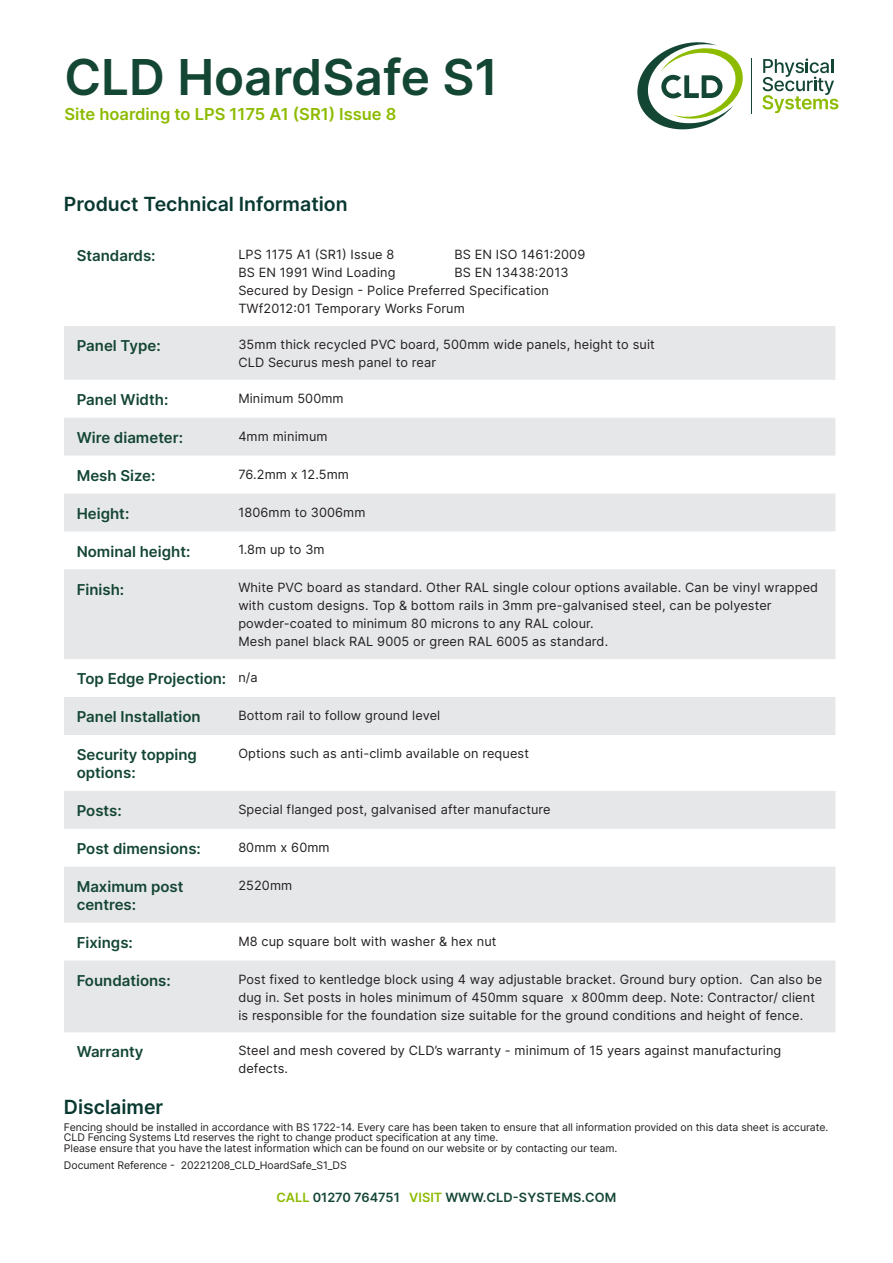
<style>
.page{position:relative;width:893px;height:1263px;background:#fff}
.page>*{position:absolute;margin:0;border:0;box-sizing:border-box;transform-origin:0 0}
.Heading_-_INTER{font:600 49.5px "Inter";color:#144634}
.Section_Header_-_INT{font:600 19.5px "Inter";color:#083830}
.Subheading_-_INTER_S{font:600 16.5px "Inter";color:#8dbb00}
.Table_Bold_-_INTER_S{font:600 15px/18px "Inter";color:#144634}
.Body_-_INTER_LIGHT{font:12.75px/18px "Inter";letter-spacing:.01em;color:#231f20}
.t1{font:600 12.75px "Inter";color:#144634}
.Smallprint{font:10.5px "Inter";letter-spacing:-.005em;color:#231f20}
.s1{color:#8dbb00}
</style>
<div class="page">
<svg style="left:762px;top:58px;width:76px;height:55px"></svg>
<hr style="left:751px;top:58px;width:1px;height:56px;background:#144634">
<svg style="left:637px;top:42px;width:106px;height:88px"></svg>
<svg style="left:64px;top:326px;width:771px;height:706px;fill:#e6e7e9"></svg>
<p class="Heading_-_INTER" style="left:64px;top:41px;width:435px">CLD HoardSafe S1</p>
<p class="Subheading_-_INTER_S" style="left:64px;top:102px;width:334px">Site hoarding to LPS 1175 A1 (SR1) Issue 8</p>
<p class="Section_Header_-_INT" style="left:64px;top:190px;width:285px">Product Technical Information</p>
<p class="Table_Bold_-_INTER_S" style="left:77px;top:247px;width:80px">Standards:</p>
<p class="Body_-_INTER_LIGHT" style="left:238px;top:245px;width:158px">LPS 1175 A1 (SR1) Issue 8</p>
<p class="Body_-_INTER_LIGHT" style="left:454px;top:245px;width:132px">BS EN ISO 1461:2009</p>
<p class="Body_-_INTER_LIGHT" style="left:238px;top:263px;width:159px">BS EN 1991 Wind Loading</p>
<p class="Body_-_INTER_LIGHT" style="left:454px;top:263px;width:116px">BS EN 13438:2013</p>
<p class="Body_-_INTER_LIGHT" style="left:238px;top:281px;width:312px">Secured by Design - Police Preferred Specification</p>
<p class="Body_-_INTER_LIGHT" style="left:238px;top:299px;width:228px">TWf2012:01 Temporary Works Forum</p>
<p class="Table_Bold_-_INTER_S" style="left:77px;top:336px;width:86px">Panel Type:</p>
<p class="Body_-_INTER_LIGHT" style="left:238px;top:335px;width:418px">35mm thick recycled PVC board, 500mm wide panels, height to suit</p>
<p class="Body_-_INTER_LIGHT" style="left:238px;top:353px;width:199px">CLD Securus mesh panel to rear</p>
<p class="Table_Bold_-_INTER_S" style="left:77px;top:390px;width:93px">Panel Width:</p>
<p class="Body_-_INTER_LIGHT" style="left:238px;top:389px;width:107px">Minimum 500mm</p>
<p class="Table_Bold_-_INTER_S" style="left:77px;top:428px;width:108px">Wire diameter:</p>
<p class="Body_-_INTER_LIGHT" style="left:238px;top:427px;width:91px">4mm minimum</p>
<p class="Table_Bold_-_INTER_S" style="left:77px;top:466px;width:80px">Mesh Size:</p>
<p class="Body_-_INTER_LIGHT" style="left:238px;top:465px;width:112px">76.2mm x 12.5mm</p>
<p class="Table_Bold_-_INTER_S" style="left:77px;top:504px;width:54px">Height:</p>
<p class="Body_-_INTER_LIGHT" style="left:238px;top:503px;width:129px">1806mm to 3006mm</p>
<p class="Table_Bold_-_INTER_S" style="left:77px;top:542px;width:115px">Nominal height:</p>
<p class="Body_-_INTER_LIGHT" style="left:238px;top:540px;width:88px">1.8m up to 3m</p>
<p class="Table_Bold_-_INTER_S" style="left:77px;top:580px;width:49px">Finish:</p>
<p class="Body_-_INTER_LIGHT" style="left:238px;top:578px;width:581px">White PVC board as standard. Other RAL single colour options available. Can be vinyl wrapped with custom designs. Top &amp; bottom rails in 3mm pre-galvanised steel, can be polyester powder-coated to minimum 80 microns to any RAL colour.<br>Mesh panel black RAL 9005 or green RAL 6005 as standard.</p>
<p class="Table_Bold_-_INTER_S" style="left:77px;top:669px;width:151px">Top Edge Projection:</p>
<p class="Body_-_INTER_LIGHT" style="left:238px;top:668px;width:21px">n/a</p>
<p class="Table_Bold_-_INTER_S" style="left:77px;top:707px;width:125px">Panel Installation</p>
<p class="Body_-_INTER_LIGHT" style="left:238px;top:706px;width:203px">Bottom rail to follow ground level</p>
<p class="Table_Bold_-_INTER_S" style="left:77px;top:745px;width:122px">Security topping options:</p>
<p class="Body_-_INTER_LIGHT" style="left:238px;top:744px;width:292px">Options such as anti-climb available on request</p>
<p class="Table_Bold_-_INTER_S" style="left:77px;top:801px;width:47px">Posts:</p>
<p class="Body_-_INTER_LIGHT" style="left:238px;top:800px;width:314px">Special flanged post, galvanised after manufacture</p>
<p class="Table_Bold_-_INTER_S" style="left:77px;top:839px;width:126px">Post dimensions:</p>
<p class="Body_-_INTER_LIGHT" style="left:238px;top:838px;width:93px">80mm x 60mm</p>
<p class="Table_Bold_-_INTER_S" style="left:77px;top:877px;width:108px">Maximum post centres:</p>
<p class="Body_-_INTER_LIGHT" style="left:238px;top:876px;width:55px">2520mm</p>
<p class="Table_Bold_-_INTER_S" style="left:77px;top:933px;width:58px">Fixings:</p>
<p class="Body_-_INTER_LIGHT" style="left:238px;top:932px;width:260px">M8 cup square bolt with washer &amp; hex nut</p>
<p class="Table_Bold_-_INTER_S" style="left:77px;top:971px;width:96px">Foundations:</p>
<p class="Body_-_INTER_LIGHT" style="left:238px;top:970px;width:585px">Post fixed to kentledge block using 4 way adjustable bracket. Ground bury option. Can also be dug in. Set posts in holes minimum of 450mm square x 800mm deep. Note: Contractor/ client is responsible for the foundation size suitable for the ground conditions and height of fence.</p>
<p class="Table_Bold_-_INTER_S" style="left:77px;top:1043px;width:68px">Warranty</p>
<p class="Body_-_INTER_LIGHT" style="left:238px;top:1041px;width:545px">Steel and mesh covered by CLD’s warranty - minimum of 15 years against manufacturing defects.</p>
<p class="Section_Header_-_INT" style="left:64px;top:1093px;width:101px">Disclaimer</p>
<p class="Smallprint" style="left:64px;top:1119px;width:766px">Fencing should be installed in accordance with BS 1722-14. Every care has been taken to ensure that all information provided on this data sheet is accurate.</p>
<p class="Smallprint" style="left:64px;top:1129px;width:436px">CLD Fencing Systems Ltd reserves the right to change product specification at any time.</p>
<p class="Smallprint" style="left:64px;top:1140px;width:555px">Please ensure that you have the latest information which can be found on our website or by contacting our team.</p>
<p class="Smallprint" style="left:64px;top:1158px;width:284px">Document Reference - 20221208_CLD_HoardSafe_S1_DS</p>
<p class="t1" style="left:277px;top:1188px;width:341px"><span class="s1">CALL</span> 01270 764751 <span class="s1">VISIT</span> WWW.CLD-SYSTEMS.COM</p>
</div>
